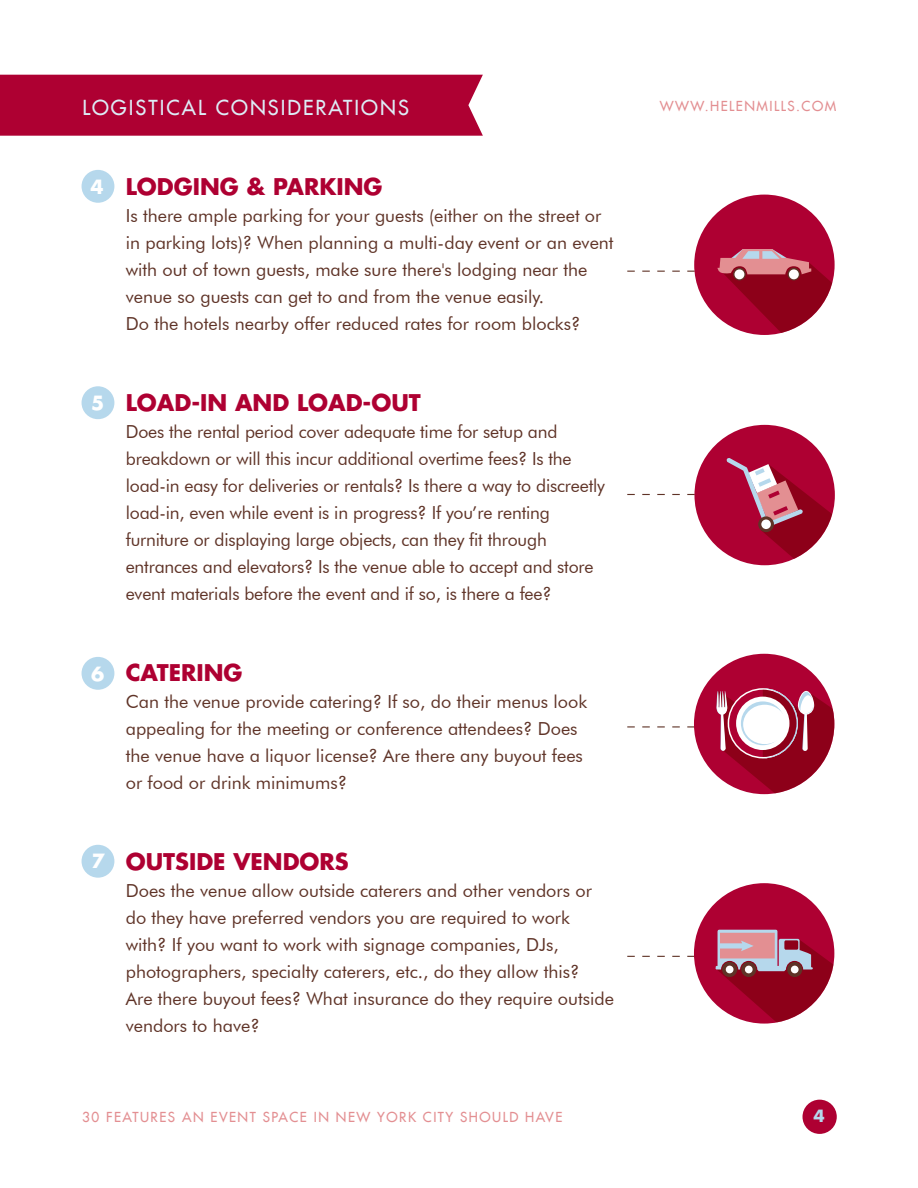
<style>
.page{position:relative;width:918px;height:1188px;background:#fff}
.page>*{position:absolute;margin:0;border:0;box-sizing:border-box;transform-origin:0 0}
.t1{font:700 22.5px "Futura LT";color:#ae0032}
.t2{font:20.25px "Futura LT";letter-spacing:.1em;color:#ddecf6}
.t3{font:700 19.2px "Futura LT";color:#fff}
.t4{font:18px/27px "Futura BT";color:#5f3327}
.t5{font:700 16.5px "Futura LT";color:#b6d8ec}
.t6{font:13.5px "Futura LT";letter-spacing:.11em;color:#e38f92}
</style>
<div class="page">
<div style="left:803px;top:1100px;width:34px;height:34px;background:#ae0032;border-radius:50%"></div>
<div style="left:0;top:75px;width:483px;height:61px;background:#ae0032"></div>
<div style="left:694px;top:195px;width:141px;height:140px;background:#ae0032;border-radius:50%"></div>
<svg style="left:627px;top:249px;width:208px;height:84px"></svg>
<svg style="left:733px;top:268px;width:13px;height:12px"></svg>
<div style="left:734px;top:269px;width:10px;height:10px;background:#fff;border-radius:50%"></div>
<svg style="left:788px;top:268px;width:12px;height:12px"></svg>
<div style="left:789px;top:269px;width:10px;height:10px;background:#fff;border-radius:50%"></div>
<div style="left:694px;top:425px;width:141px;height:140px;background:#ae0032;border-radius:50%"></div>
<svg style="left:627px;top:458px;width:208px;height:107px"></svg>
<svg style="left:758px;top:516px;width:16px;height:16px"></svg>
<div style="left:761px;top:520px;width:10px;height:9px;background:#fff;border-radius:50%"></div>
<div style="left:694px;top:654px;width:140px;height:140px;background:#ae0032;border-radius:50%"></div>
<svg style="left:627px;top:688px;width:207px;height:106px"></svg>
<div style="left:694px;top:883px;width:140px;height:141px;background:#ae0032;border-radius:50%"></div>
<svg style="left:627px;top:930px;width:207px;height:94px"></svg>
<div style="left:82px;top:386px;width:32px;height:33px;background:#b6d8ec;border-radius:50%"></div>
<div style="left:82px;top:657px;width:32px;height:33px;background:#b6d8ec;border-radius:50%"></div>
<div style="left:82px;top:845px;width:32px;height:33px;background:#b6d8ec;border-radius:50%"></div>
<div style="left:82px;top:170px;width:32px;height:33px;background:#b6d8ec;border-radius:50%"></div>
<p class="t2" style="left:82px;top:95px;width:328px">LOGISTICAL CONSIDERATIONS</p>
<p class="t3" style="left:91px;top:174px;width:15px">4</p>
<p class="t1" style="left:126px;top:172px;width:258px">LODGING &amp; PARKING</p>
<p class="t4" style="left:126px;top:202px;width:489px">Is there ample parking for your guests (either on the street or in parking lots)? When planning a multi-day event or an event with out of town guests, make sure there's lodging near the venue so guests can get to and from the venue easily.<br>Do the hotels nearby offer reduced rates for room blocks?</p>
<p class="t3" style="left:91px;top:390px;width:15px">5</p>
<p class="t1" style="left:126px;top:388px;width:297px">LOAD-IN AND LOAD-OUT</p>
<p class="t4" style="left:126px;top:418px;width:481px">Does the rental period cover adequate time for setup and breakdown or will this incur additional overtime fees? Is the load-in easy for deliveries or rentals? Is there a way to discreetly load-in, even while event is in progress? If you’re renting furniture or displaying large objects, can they fit through entrances and elevators? Is the venue able to accept and store event materials before the event and if so, is there a fee?</p>
<p class="t3" style="left:91px;top:661px;width:15px">6</p>
<p class="t1" style="left:126px;top:658px;width:118px">CATERING</p>
<p class="t4" style="left:126px;top:688px;width:463px">Can the venue provide catering? If so, do their menus look appealing for the meeting or conference attendees? Does the venue have a liquor license? Are there any buyout fees or food or drink minimums?</p>
<p class="t3" style="left:92px;top:849px;width:15px">7</p>
<p class="t1" style="left:126px;top:847px;width:224px">OUTSIDE VENDORS</p>
<p class="t4" style="left:126px;top:877px;width:490px">Does the venue allow outside caterers and other vendors or do they have preferred vendors you are required to work with? If you want to work with signage companies, DJs, photographers, specialty caterers, etc., do they allow this?<br>Are there buyout fees? What insurance do they require outside vendors to have?</p>
<p class="t6" style="left:82px;top:1109px;width:482px">30 FEATURES AN EVENT SPACE IN NEW YORK CITY SHOULD HAVE</p>
<p class="t6" style="left:660px;top:97px;width:178px">WWW.HELENMILLS.COM</p>
<p class="t5" style="left:814px;top:1105px;width:13px">4</p>
</div>
